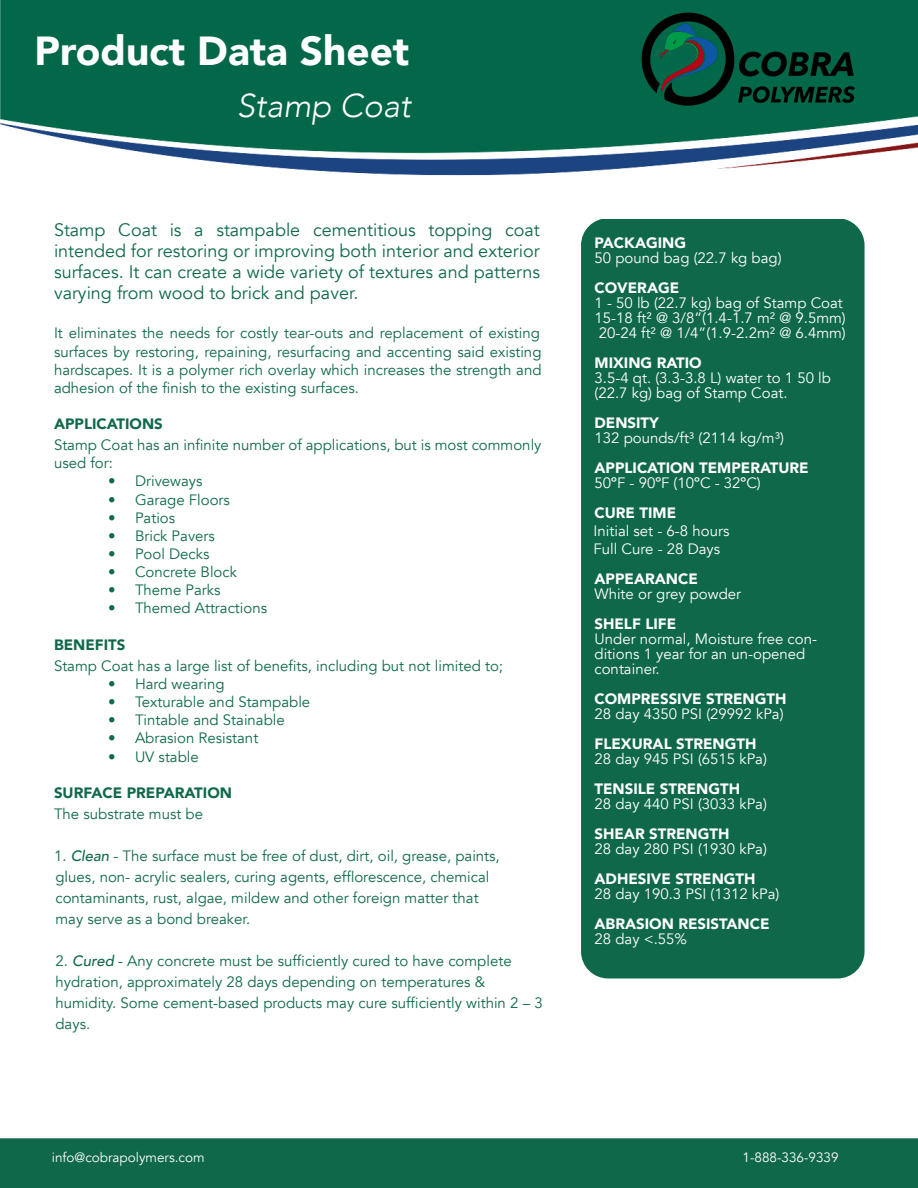
<style>
.page{position:relative;width:918px;height:1188px;background:#fff}
.page>*{position:absolute;margin:0;border:0;box-sizing:border-box;transform-origin:0 0}
.t1{font:900 40.5px "Avenir";color:#fff}
.t2{font:italic 300 33px "Avenir";color:#fff}
.t3{font:18px/21px "Avenir";color:#10694c;text-align:justify}
.t4{font:15px/18.1px "Avenir";color:#10694c}
.t5{font:15px/15px "Avenir";color:#fff}
.t6{font:900 15px "Avenir";color:#fff}
.t7{font:900 15px "Avenir";color:#10694c}
.t8{font:13.5px "Avenir";color:#fff}
.s1{font-weight:500;font-style:italic}
.s2{font-weight:500}
</style>
<div class="page">
<div style="left:581px;top:218px;width:284px;height:760px;background:#0e6849;border-radius:27px"></div>
<img style="left:0;top:0;width:918px;height:176px">
<div style="left:0;top:1138px;width:918px;height:50px;background:#0e6849;border:2px solid #0e6849"></div>
<img style="left:633px;top:0;width:232px;height:117px">
<h1 class="t1" style="left:35px;top:16px;width:376px">Product Data Sheet</h1>
<p class="t2" style="left:237px;top:86px;width:176px">Stamp Coat</p>
<p class="t3" style="left:54px;top:220px;width:488px">Stamp Coat is a stampable cementitious topping coat intended for restoring or improving both interior and exterior surfaces. It can create a wide variety of textures and patterns varying from wood to brick and paver.</p>
<p class="t4" style="left:54px;top:324px;width:489px;text-align:justify">It eliminates the needs for costly tear-outs and replacement of existing surfaces by restoring, repaining, resurfacing and accenting said existing hardscapes. It is a polymer rich overlay which increases the strength and adhesion of the finish to the existing surfaces.</p>
<p class="t7" style="left:54px;top:411px;width:110px">APPLICATIONS</p>
<p class="t4" style="left:54px;top:436px;width:489px">Stamp Coat has an infinite number of applications, but is most commonly used for:</p>
<p class="t4" style="left:108px;top:472px;width:96px">• Driveways</p>
<p class="t4" style="left:108px;top:491px;width:123px">• Garage Floors</p>
<p class="t4" style="left:108px;top:509px;width:69px">• Patios</p>
<p class="t4" style="left:108px;top:527px;width:108px">• Brick Pavers</p>
<p class="t4" style="left:108px;top:545px;width:103px">• Pool Decks</p>
<p class="t4" style="left:108px;top:563px;width:130px">• Concrete Block</p>
<p class="t4" style="left:108px;top:581px;width:114px">• Theme Parks</p>
<p class="t4" style="left:108px;top:600px;width:161px">• Themed Attractions</p>
<p class="t7" style="left:54px;top:632px;width:73px">BENEFITS</p>
<p class="t4" style="left:54px;top:657px;width:451px">Stamp Coat has a large list of benefits, including but not limited to;</p>
<p class="t4" style="left:108px;top:675px;width:118px">• Hard wearing</p>
<p class="t4" style="left:108px;top:693px;width:204px">• Texturable and Stampable</p>
<p class="t4" style="left:108px;top:711px;width:178px">• Tintable and Stainable</p>
<p class="t4" style="left:108px;top:729px;width:152px">• Abrasion Resistant</p>
<p class="t4" style="left:108px;top:748px;width:92px">• UV stable</p>
<p class="t7" style="left:54px;top:780px;width:180px">SURFACE PREPARATION</p>
<p class="t4" style="left:54px;top:805px;width:151px">The substrate must be</p>
<p class="t4" style="left:54px;top:847px;width:447px">1. <span class="s1">Clean</span> - The surface must be free of dust, dirt, oil, grease, paints,</p>
<p class="t4" style="left:56px;top:868px;width:435px">glues, non- acrylic sealers, curing agents, efflorescence, chemical</p>
<p class="t4" style="left:56px;top:889px;width:425px">contaminants, rust, algae, mildew and other foreign matter that</p>
<p class="t4" style="left:56px;top:910px;width:196px">may serve as a bond breaker.</p>
<p class="t4" style="left:56px;top:952px;width:458px">2. <span class="s1">Cured</span> - Any concrete must be sufficiently cured to have complete</p>
<p class="t4" style="left:56px;top:973px;width:431px">hydration, approximately 28 days depending on temperatures &amp;</p>
<p class="t4" style="left:56px;top:992px;width:489px;line-height:21px">humidity. Some cement-based products may cure sufficiently within 2 – 3 days.</p>
<p class="t6" style="left:595px;top:230px;width:93px">PACKAGING</p>
<p class="t5" style="left:595px;top:251px;width:189px">50 pound bag (22.7 kg bag)</p>
<p class="t6" style="left:595px;top:275px;width:86px">COVERAGE</p>
<p class="t5" style="left:595px;top:296px;width:250px">1 - 50 lb (22.7 kg) bag of Stamp Coat</p>
<p class="t5" style="left:595px;top:311px;width:253px">15-18 ft² @ 3/8”(1.4-1.7 m² @ 9.5mm)</p>
<p class="t5" style="left:599px;top:326px;width:249px">20-24 ft² @ 1/4”(1.9-2.2m² @ 6.4mm)</p>
<p class="t6" style="left:595px;top:350px;width:109px">MIXING RATIO</p>
<p class="t5" style="left:595px;top:371px;width:238px">3.5-4 qt. (3.3-3.8 L) water to 1 50 lb (22.7 kg) bag of Stamp Coat.</p>
<p class="t6" style="left:595px;top:410px;width:66px">DENSITY</p>
<p class="t5" style="left:595px;top:431px;width:191px">132 pounds/ft³ (2114 kg/m³)</p>
<p class="t6" style="left:595px;top:455px;width:216px">APPLICATION TEMPERATURE</p>
<p class="t5" style="left:595px;top:476px;width:168px">50<span class="s2">º</span>F - 90<span class="s2">º</span>F (10<span class="s2">º</span>C - 32<span class="s2">º</span>C)</p>
<p class="t6" style="left:595px;top:500px;width:83px">CURE TIME</p>
<p class="t5" style="left:594px;top:524px;width:137px">Initial set - 6-8 hours</p>
<p class="t5" style="left:594px;top:542px;width:128px">Full Cure - 28 Days</p>
<p class="t6" style="left:595px;top:566px;width:105px">APPEARANCE</p>
<p class="t5" style="left:595px;top:587px;width:148px">White or grey powder</p>
<p class="t6" style="left:595px;top:611px;width:83px">SHELF LIFE</p>
<p class="t5" style="left:595px;top:632px;width:224px">Under normal, Moisture free con&shy;ditions 1 year for an un-opened container.</p>
<p class="t6" style="left:595px;top:686px;width:193px">COMPRESSIVE STRENGTH</p>
<p class="t5" style="left:595px;top:707px;width:191px">28 day 4350 PSI (29992 kPa)</p>
<p class="t6" style="left:595px;top:731px;width:163px">FLEXURAL STRENGTH</p>
<p class="t5" style="left:595px;top:752px;width:174px">28 day 945 PSI (6515 kPa)</p>
<p class="t6" style="left:595px;top:776px;width:147px">TENSILE STRENGTH</p>
<p class="t5" style="left:595px;top:797px;width:174px">28 day 440 PSI (3033 kPa)</p>
<p class="t6" style="left:595px;top:821px;width:136px">SHEAR STRENGTH</p>
<p class="t5" style="left:595px;top:842px;width:174px">28 day 280 PSI (1930 kPa)</p>
<p class="t6" style="left:595px;top:866px;width:163px">ADHESIVE STRENGTH</p>
<p class="t5" style="left:595px;top:887px;width:186px">28 day 190.3 PSI (1312 kPa)</p>
<p class="t6" style="left:595px;top:911px;width:176px">ABRASION RESISTANCE</p>
<p class="t5" style="left:595px;top:932px;width:94px">28 day &lt;.55%</p>
<p class="t8" style="left:52px;top:1149px;width:154px">info@cobrapolymers.com</p>
<p class="t8" style="left:742px;top:1149px;width:98px">1-888-336-9339</p>
</div>
